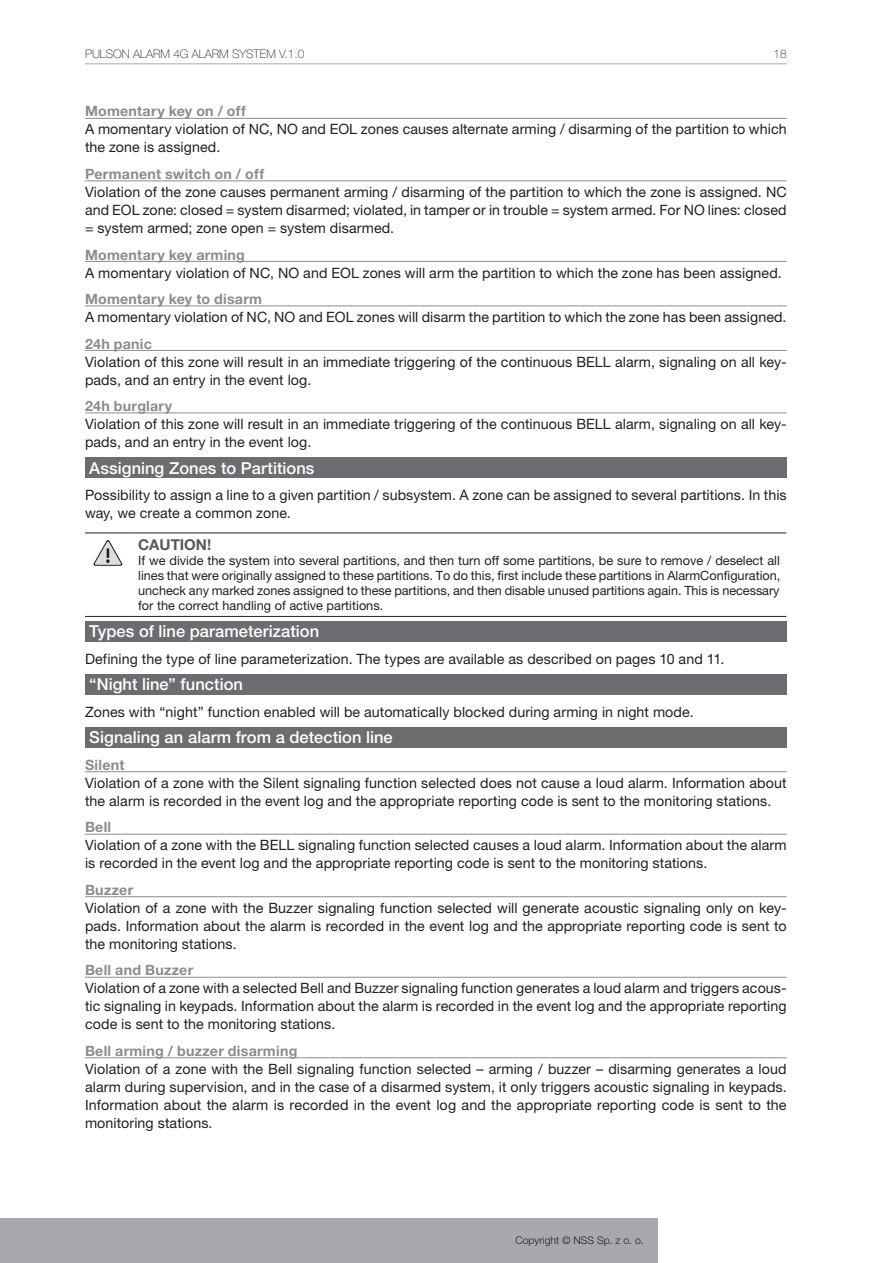
<style>
.page{position:relative;width:893px;height:1263px;background:#fff}
.page>*{position:absolute;margin:0;border:0;box-sizing:border-box;transform-origin:0 0}
.Pogrubienia{font:500 16.5px "Helvetica Neue LT Pro";color:#fff}
.UWAGA{font:700 15px "Helvetica Neue LT Pro";color:#57585a}
.t1{font:14.25px/18px "Helvetica Neue LT Pro";letter-spacing:.005em;color:#231f20}
.Heading_3{font:700 14.25px "Helvetica Neue LT Pro";letter-spacing:.015em;color:#8a8c8f}
.Tekst_w_ramce{font:12.75px/15px "Helvetica Neue LT Pro";color:#231f20;text-align:justify}
.t2{font:100 11.85px "Helvetica Neue LT Pro";color:#231f20}
.t3{font:300 10.5px "Helvetica Neue LT Pro";color:#231f20}
</style>
<div class="page">
<div style="left:0;top:1218px;width:658px;height:45px;background:#a8a9ad"></div>
<hr style="left:85px;top:63px;width:702px;height:1px;background:#a8a9ad">
<hr style="left:85px;top:118px;width:702px;height:1px;background:#8a8c8f">
<hr style="left:85px;top:180px;width:702px;height:1px;background:#8a8c8f">
<hr style="left:85px;top:261px;width:702px;height:1px;background:#8a8c8f">
<hr style="left:85px;top:305px;width:702px;height:1px;background:#8a8c8f">
<hr style="left:85px;top:350px;width:702px;height:1px;background:#8a8c8f">
<hr style="left:85px;top:412px;width:702px;height:1px;background:#8a8c8f">
<div style="left:85px;top:457px;width:702px;height:21px;background:#6c6d70"></div>
<div style="left:85px;top:621px;width:702px;height:21px;background:#6c6d70"></div>
<div style="left:85px;top:674px;width:702px;height:21px;background:#6c6d70"></div>
<div style="left:85px;top:727px;width:702px;height:21px;background:#6c6d70"></div>
<hr style="left:85px;top:771px;width:702px;height:1px;background:#8a8c8f">
<hr style="left:85px;top:834px;width:702px;height:1px;background:#8a8c8f">
<hr style="left:85px;top:896px;width:702px;height:1px;background:#8a8c8f">
<hr style="left:85px;top:977px;width:702px;height:1px;background:#8a8c8f">
<hr style="left:85px;top:1057px;width:702px;height:1px;background:#8a8c8f">
<hr style="left:85px;top:533px;width:47px;height:1px;background:#231f20">
<hr style="left:132px;top:533px;width:654px;height:1px;background:#231f20">
<hr style="left:85px;top:616px;width:47px;height:1px;background:#231f20">
<hr style="left:132px;top:616px;width:654px;height:1px;background:#231f20">
<svg style="left:94px;top:540px;width:28px;height:26px"></svg>
<p class="t2" style="left:85px;top:47px;width:221px">PULSON ALARM 4G ALARM SYSTEM V.1.0</p>
<p class="t2" style="left:774px;top:47px;width:15px">18</p>
<p class="Heading_3" style="left:85px;top:103px;width:162px">Momentary key on / off</p>
<p class="t1" style="left:85px;top:120px;width:703px">A momentary violation of NC, NO and EOL zones causes alternate arming / disarming of the partition to which the zone is assigned.</p>
<p class="Heading_3" style="left:85px;top:165px;width:181px">Permanent switch on / off</p>
<p class="t1" style="left:85px;top:183px;width:703px;text-align:justify">Violation of the zone causes permanent arming / disarming of the partition to which the zone is assigned. NC and EOL zone: closed = system disarmed; violated, in tamper or in trouble = system armed. For NO lines: closed = system armed; zone open = system disarmed.</p>
<p class="Heading_3" style="left:85px;top:246px;width:161px">Momentary key arming</p>
<p class="t1" style="left:85px;top:263px;width:698px">A momentary violation of NC, NO and EOL zones will arm the partition to which the zone has been assigned.</p>
<p class="Heading_3" style="left:85px;top:290px;width:179px">Momentary key to disarm</p>
<p class="t1" style="left:85px;top:308px;width:703px">A momentary violation of NC, NO and EOL zones will disarm the partition to which the zone has been assigned.</p>
<p class="Heading_3" style="left:85px;top:335px;width:68px">24h panic</p>
<p class="t1" style="left:85px;top:352px;width:703px">Violation of this zone will result in an immediate triggering of the continuous BELL alarm, signaling on all key&shy;pads, and an entry in the event log.</p>
<p class="Heading_3" style="left:85px;top:397px;width:89px">24h burglary</p>
<p class="t1" style="left:85px;top:415px;width:703px">Violation of this zone will result in an immediate triggering of the continuous BELL alarm, signaling on all key&shy;pads, and an entry in the event log.</p>
<p class="Pogrubienia" style="left:89px;top:458px;width:227px">Assigning Zones to Partitions</p>
<p class="t1" style="left:85px;top:486px;width:703px">Possibility to assign a line to a given partition / subsystem. A zone can be assigned to several partitions. In this way, we create a common zone.</p>
<p class="UWAGA" style="left:138px;top:535px;width:75px">CAUTION!</p>
<p class="Tekst_w_ramce" style="left:138px;top:553px;width:644px">If we divide the system into several partitions, and then turn off some partitions, be sure to remove / deselect all lines that were originally assigned to these partitions. To do this, first include these partitions in AlarmConfiguration, uncheck any marked zones assigned to these partitions, and then disable unused partitions again. This is necessary for the correct handling of active partitions.</p>
<p class="Pogrubienia" style="left:89px;top:622px;width:231px">Types of line parameterization</p>
<p class="t1" style="left:85px;top:649px;width:641px">Defining the type of line parameterization. The types are available as described on pages 10 and 11.</p>
<p class="Pogrubienia" style="left:89px;top:675px;width:155px">“Night line” function</p>
<p class="t1" style="left:85px;top:702px;width:610px">Zones with “night” function enabled will be automatically blocked during arming in night mode.</p>
<p class="Pogrubienia" style="left:89px;top:728px;width:305px">Signaling an alarm from a detection line</p>
<p class="Heading_3" style="left:85px;top:756px;width:41px">Silent</p>
<p class="t1" style="left:85px;top:773px;width:703px">Violation of a zone with the Silent signaling function selected does not cause a loud alarm. Information about the alarm is recorded in the event log and the appropriate reporting code is sent to the monitoring stations.</p>
<p class="Heading_3" style="left:85px;top:818px;width:28px">Bell</p>
<p class="t1" style="left:85px;top:836px;width:703px">Violation of a zone with the BELL signaling function selected causes a loud alarm. Information about the alarm is recorded in the event log and the appropriate reporting code is sent to the monitoring stations.</p>
<p class="Heading_3" style="left:85px;top:881px;width:50px">Buzzer</p>
<p class="t1" style="left:85px;top:898px;width:703px;text-align:justify">Violation of a zone with the Buzzer signaling function selected will generate acoustic signaling only on key&shy;pads. Information about the alarm is recorded in the event log and the appropriate reporting code is sent to the monitoring stations.</p>
<p class="Heading_3" style="left:85px;top:961px;width:110px">Bell and Buzzer</p>
<p class="t1" style="left:85px;top:979px;width:703px;text-align:justify">Violation of a zone with a selected Bell and Buzzer signaling function generates a loud alarm and triggers acous&shy;tic signaling in keypads. Information about the alarm is recorded in the event log and the appropriate reporting code is sent to the monitoring stations.</p>
<p class="Heading_3" style="left:85px;top:1042px;width:214px">Bell arming / buzzer disarming</p>
<p class="t1" style="left:85px;top:1060px;width:703px;text-align:justify">Violation of a zone with the Bell signaling function selected – arming / buzzer – disarming generates a loud alarm during supervision, and in the case of a disarmed system, it only triggers acoustic signaling in keypads.<br>Information about the alarm is recorded in the event log and the appropriate reporting code is sent to the monitoring stations.</p>
<p class="t3" style="left:515px;top:1234px;width:130px">Copyright © NSS Sp. z o. o.</p>
</div>
